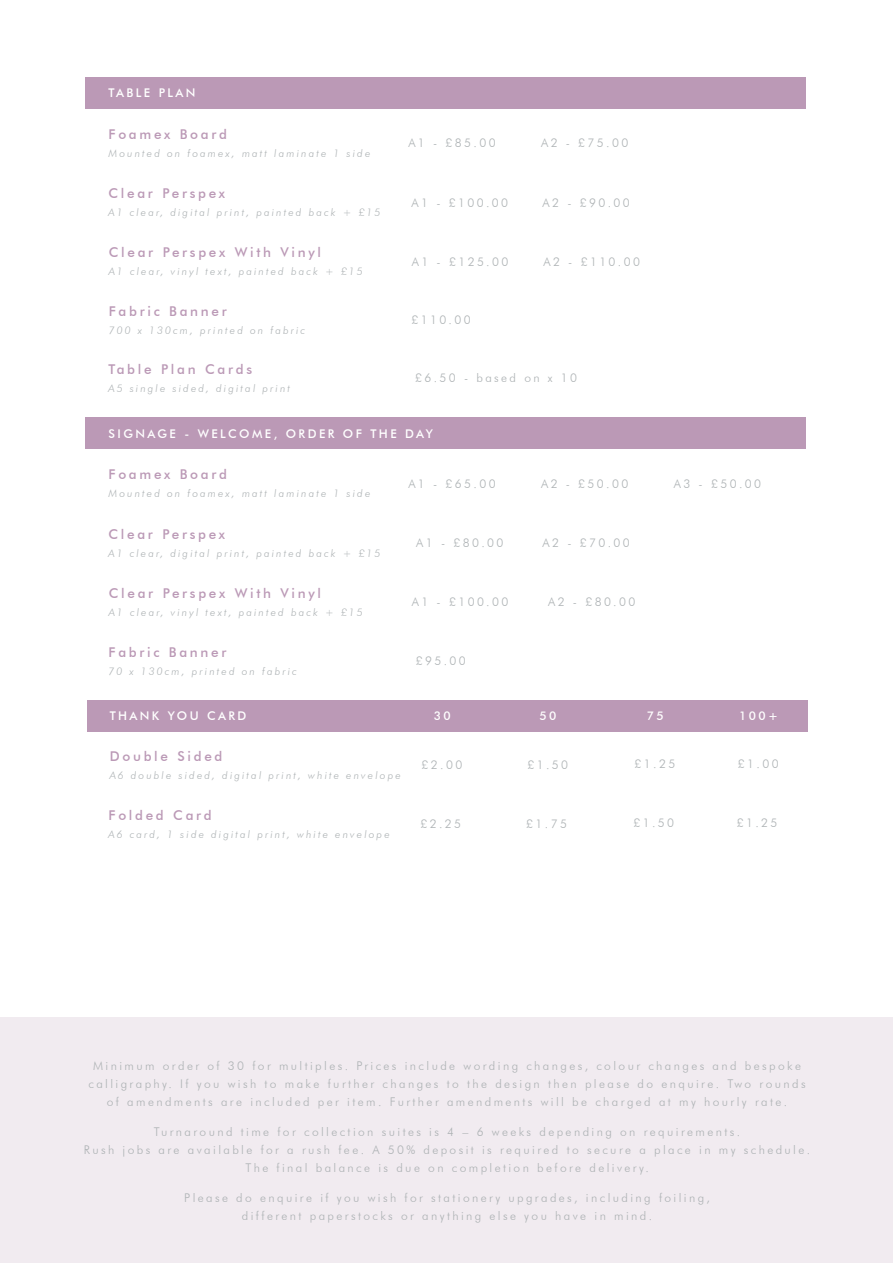
<style>
.page{position:relative;width:893px;height:1263px;background:#fff}
.page>*{position:absolute;margin:0;border:0;box-sizing:border-box;transform-origin:0 0}
.t1{font:500 13.5px "Futura BT";letter-spacing:.2em;color:#bb99b6}
.t2{font:300 12px/18px "Futura BT";letter-spacing:.2em;color:#adb2b4;text-align:center}
.t3{font:500 12px "Futura BT";letter-spacing:.2em;color:#fff}
.t4{font:italic 300 10.5px "Futura BT";letter-spacing:.2em;color:#adb2b4}
</style>
<div class="page">
<div style="left:87px;top:700px;width:720px;height:31px;background:#bb99b6"></div>
<div style="left:86px;top:77px;width:720px;height:31px;background:#bb99b6"></div>
<div style="left:86px;top:418px;width:720px;height:31px;background:#bb99b6"></div>
<div style="left:0;top:1018px;width:893px;height:245px;background:#f1ebf0"></div>
<p class="t3" style="left:109px;top:86px;width:88px">TABLE PLAN</p>
<p class="t1" style="left:109px;top:126px;width:120px">Foamex Board</p>
<p class="t4" style="left:109px;top:147px;width:263px">Mounted on foamex, matt laminate 1 side</p>
<p class="t1" style="left:109px;top:185px;width:118px">Clear Perspex</p>
<p class="t4" style="left:109px;top:206px;width:273px">A1 clear, digital print, painted back + £15</p>
<p class="t1" style="left:109px;top:244px;width:214px">Clear Perspex With Vinyl</p>
<p class="t4" style="left:109px;top:265px;width:255px">A1 clear, vinyl text, painted back + £15</p>
<p class="t1" style="left:109px;top:303px;width:119px">Fabric Banner</p>
<p class="t4" style="left:109px;top:324px;width:198px">700 x 130cm, printed on fabric</p>
<p class="t1" style="left:109px;top:361px;width:145px">Table Plan Cards</p>
<p class="t4" style="left:109px;top:382px;width:183px">A5 single sided, digital print</p>
<p class="t2" style="left:408px;top:134px;width:89px">A1 - £85.00</p>
<p class="t2" style="left:541px;top:134px;width:89px">A2 - £75.00</p>
<p class="t2" style="left:412px;top:193px;width:98px">A1 - £100.00</p>
<p class="t2" style="left:543px;top:193px;width:89px">A2 - £90.00</p>
<p class="t2" style="left:412px;top:252px;width:98px">A1 - £125.00</p>
<p class="t2" style="left:544px;top:252px;width:98px">A2 - £110.00</p>
<p class="t2" style="left:411px;top:310px;width:61px">£110.00</p>
<p class="t2" style="left:415px;top:369px;width:164px">£6.50 - based on x 10</p>
<p class="t3" style="left:109px;top:426px;width:326px">SIGNAGE - WELCOME, ORDER OF THE DAY</p>
<p class="t1" style="left:109px;top:466px;width:120px">Foamex Board</p>
<p class="t4" style="left:109px;top:487px;width:263px">Mounted on foamex, matt laminate 1 side</p>
<p class="t1" style="left:109px;top:526px;width:118px">Clear Perspex</p>
<p class="t4" style="left:109px;top:547px;width:273px">A1 clear, digital print, painted back + £15</p>
<p class="t1" style="left:109px;top:585px;width:214px">Clear Perspex With Vinyl</p>
<p class="t4" style="left:109px;top:606px;width:255px">A1 clear, vinyl text, painted back + £15</p>
<p class="t1" style="left:109px;top:644px;width:119px">Fabric Banner</p>
<p class="t4" style="left:109px;top:665px;width:190px">70 x 130cm, printed on fabric</p>
<p class="t2" style="left:408px;top:474px;width:89px">A1 - £65.00</p>
<p class="t2" style="left:541px;top:474px;width:89px">A2 - £50.00</p>
<p class="t2" style="left:416px;top:534px;width:89px">A1 - £80.00</p>
<p class="t2" style="left:543px;top:534px;width:89px">A2 - £70.00</p>
<p class="t2" style="left:412px;top:593px;width:98px">A1 - £100.00</p>
<p class="t2" style="left:548px;top:593px;width:89px">A2 - £80.00</p>
<p class="t2" style="left:416px;top:651px;width:52px">£95.00</p>
<p class="t2" style="left:674px;top:474px;width:89px">A3 - £50.00</p>
<p class="t3" style="left:110px;top:709px;width:138px">THANK YOU CARD</p>
<p class="t1" style="left:110px;top:748px;width:114px">Double Sided</p>
<p class="t4" style="left:110px;top:769px;width:293px">A6 double sided, digital print, white envelope</p>
<p class="t1" style="left:109px;top:807px;width:105px">Folded Card</p>
<p class="t4" style="left:109px;top:828px;width:283px">A6 card, 1 side digital print, white envelope</p>
<p class="t3" style="left:434px;top:709px;width:18px">30</p>
<p class="t3" style="left:540px;top:709px;width:18px">50</p>
<p class="t3" style="left:647px;top:708px;width:18px">75</p>
<p class="t3" style="left:739px;top:708px;width:40px">100+</p>
<p class="t2" style="left:422px;top:755px;width:42px">£2.00</p>
<p class="t2" style="left:527px;top:755px;width:42px">£1.50</p>
<p class="t2" style="left:635px;top:755px;width:42px">£1.25</p>
<p class="t2" style="left:738px;top:755px;width:42px">£1.00</p>
<p class="t2" style="left:420px;top:814px;width:42px">£2.25</p>
<p class="t2" style="left:526px;top:814px;width:42px">£1.75</p>
<p class="t2" style="left:633px;top:814px;width:42px">£1.50</p>
<p class="t2" style="left:737px;top:814px;width:42px">£1.25</p>
<p class="t2" style="left:88px;top:1056px;width:719px">Minimum order of 30 for multiples. Prices include wording changes, colour changes and bespoke calligraphy. If you wish to make further changes to the design then please do enquire. Two rounds of amendments are included per item. Further amendments will be charged at my hourly rate.</p>
<p class="t2" style="left:84px;top:1122px;width:728px">Turnaround time for collection suites is 4 – 6 weeks depending on requirements.<br>Rush jobs are available for a rush fee. A 50% deposit is required to secure a place in my schedule.<br>The final balance is due on completion before delivery.</p>
<p class="t2" style="left:184px;top:1188px;width:527px">Please do enquire if you wish for stationery upgrades, including foiling, different paperstocks or anything else you have in mind.</p>
</div>
